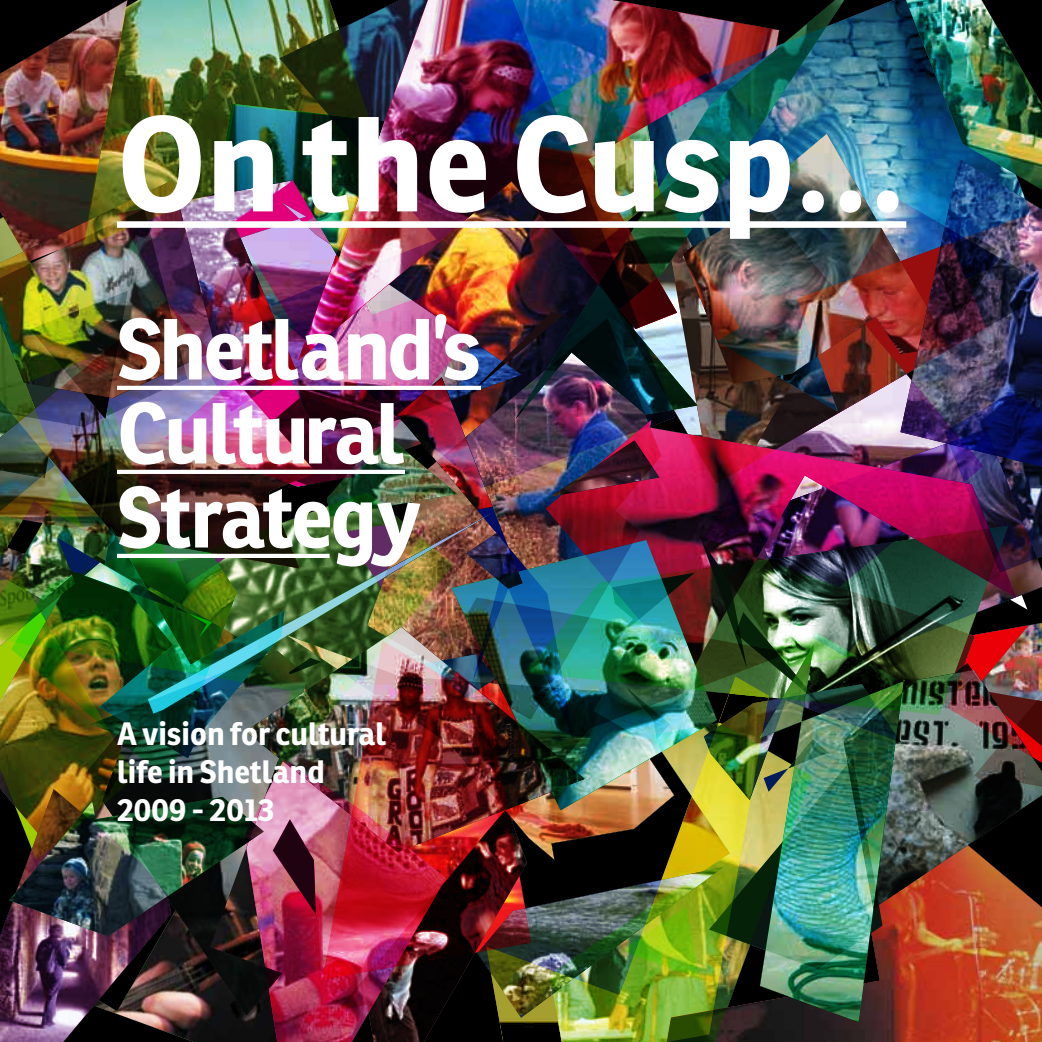
<style>
.page{position:relative;width:1042px;height:1042px;background:#fff}
.page>*{position:absolute;margin:0;border:0;box-sizing:border-box;transform-origin:0 0}
.t1{font:700 131.25px "Ronnia";color:#fff}
.t2{font:700 84px/84px "Ronnia";letter-spacing:-.035em;color:#fff}
.t3{font:700 31.5px/37.8px "Ronnia";color:#fff}
</style>
<div class="page">
<img style="left:0;top:0;width:1042px;height:1042px">
<div style="left:117px;top:221px;width:789px;height:7px;background:#fff"></div>
<hr style="left:117px;top:386px;width:364px;height:4px;background:#fff">
<hr style="left:117px;top:470px;width:288px;height:4px;background:#fff">
<hr style="left:117px;top:554px;width:213px;height:4px;background:#fff">
<img style="left:843px;top:670px;width:199px;height:239px">
<h1 class="t1" style="left:117px;top:81px;width:791px">On the Cusp...</h1>
<h2 class="t2" style="left:117px;top:307px;width:365px">Shetland’s<br>Cultural<br>Strate gy</h2>
<p class="t3" style="left:117px;top:715px;width:271px">A vision for cultural life in Shetland<br>2009 - 2013</p>
</div>
